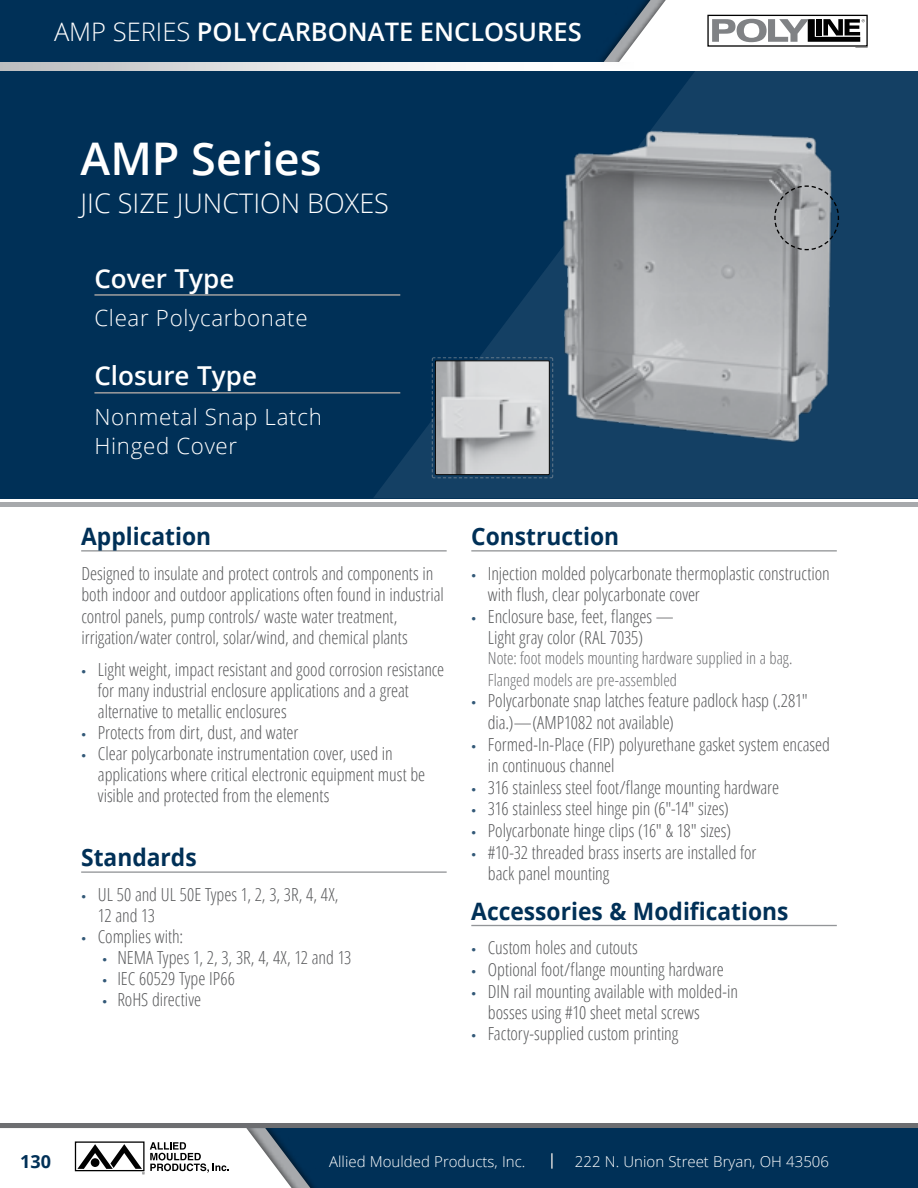
<style>
.page{position:relative;width:918px;height:1188px;background:#fff}
.page>*{position:absolute;margin:0;border:0;box-sizing:border-box;transform-origin:0 0}
.t1{font:600 45px "Open Sans";color:#fff}
.t2{font:300 27px "Open Sans";color:#fff}
.t3{font:600 26.1px "Open Sans";color:#fff}
.t4{font:600 25.5px "Open Sans";color:#fff}
.t5{font:700 24px "Open Sans";color:#003057;scale:.95 1}
.t6{font:300 22.35px/28.5px "Open Sans";letter-spacing:.03em;color:#fff}
.t7{font:300 condensed 18px/21.6px "Open Sans";letter-spacing:-.005em;color:#58595b}
.t8{font:700 18px "Open Sans";color:#003057}
.t9{font:300 condensed 16.5px/21.6px "Open Sans";color:#6d6e71}
.t10{font:300 15px "Open Sans";color:#fff}
.s1{font-weight:300}
.s2{font-family:"Myriad Pro";font-weight:400;font-stretch:normal;font-size:16.5px;color:#335978}
.s3{font-stretch:normal}
</style>
<div class="page">
<div style="left:0;top:0;width:918px;height:62px;background:#003057"></div>
<svg style="left:604px;top:0;width:314px;height:62px"></svg>
<div style="left:0;top:1126px;width:918px;height:62px;background:#003057"></div>
<div style="left:0;top:1123px;width:328px;height:65px;background:#003057"></div>
<svg style="left:551px;top:1153px;width:2px;height:16px"></svg>
<hr style="left:0;top:1124px;width:918px;height:4px;background:#6d6e71">
<svg style="left:0;top:1128px;width:314px;height:60px"></svg>
<div style="left:0;top:71px;width:918px;height:427px;background:#003057"></div>
<svg style="left:374px;top:71px;width:544px;height:427px"></svg>
<div style="left:0;top:502px;width:918px;height:5px;background:#a7a9ac"></div>
<hr style="left:94px;top:294px;width:306px;height:2px;background:#939598">
<hr style="left:94px;top:392px;width:306px;height:2px;background:#939598">
<svg style="left:0;top:62px;width:403px;height:9px"></svg>
<svg style="left:431px;top:357px;width:123px;height:122px"></svg>
<img style="left:437px;top:362px;width:111px;height:111px">
<div style="left:435px;top:360px;width:115px;height:115px;border:1px solid #000"></div>
<hr style="left:471px;top:550px;width:366px;height:2px;background:#939598">
<hr style="left:81px;top:550px;width:366px;height:2px;background:#939598">
<hr style="left:81px;top:871px;width:366px;height:2px;background:#939598">
<hr style="left:471px;top:925px;width:366px;height:1px;background:#939598">
<img style="left:559px;top:114px;width:291px;height:341px">
<svg style="left:774px;top:185px;width:66px;height:66px"></svg>
<h3 class="t4" style="left:54px;top:15px;width:529px"><span class="s1">AMP SERIES</span> POLYCARBONATE ENCLOSURES</h3>
<h1 class="t1" style="left:81px;top:128px;width:243px">AMP Series</h1>
<h2 class="t2" style="left:81px;top:184px;width:310px">JIC SIZE JUNCTION BOXES</h2>
<h3 class="t3" style="left:94px;top:260px;width:142px">Cover Type</h3>
<p class="t6" style="left:94px;top:303px;width:215px">Clear Polycarbonate</p>
<h3 class="t3" style="left:94px;top:358px;width:164px">Closure Type</h3>
<p class="t6" style="left:94px;top:402px;width:229px">Nonmetal Snap Latch<br>Hinged Cover</p>
<h3 class="t5" style="left:81px;top:519px;width:138px">Application</h3>
<h3 class="t5" style="left:471px;top:519px;width:157px">Construction</h3>
<p class="t7" style="left:81px;top:562px;width:364px">Designed to insulate and protect controls and components in both indoor and outdoor applications often found in industrial control panels, pump controls/ waste water treatment, irrigation/water control, solar/wind, and chemical plants</p>
<p class="t7" style="left:98px;top:659px;width:348px;line-height:21px;text-indent:-17px"><span class="s2">•</span> Light weight, impact resistant and good corrosion resistance for many industrial enclosure applications and a great alternative to metallic enclosures</p>
<p class="t7" style="left:81px;top:721px;width:218px"><span class="s2">•</span> Protects from dirt, dust, and water</p>
<p class="t7" style="left:98px;top:743px;width:329px;line-height:21px;text-indent:-16px"><span class="s2">•</span> Clear polycarbonate instrumentation cover, used in applications where critical electronic equipment must be visible and protected from the elements</p>
<h3 class="t5" style="left:81px;top:840px;width:123px">Standards</h3>
<p class="t7" style="left:98px;top:883px;width:242px;line-height:21px;text-indent:-16px"><span class="s2">•</span> UL 50 and UL 50E Types 1, 2, 3, 3R, 4, 4X,<br>12 and 13</p>
<p class="t7" style="left:81px;top:925px;width:103px"><span class="s2">•</span> Complies with:</p>
<p class="t7" style="left:102px;top:946px;width:251px"><span class="s2">•</span> NEMA Types 1, 2, 3, 3R, 4, 4X, 12 and 13</p>
<p class="t7" style="left:102px;top:967px;width:134px"><span class="s2">•</span> IEC 60529 Type IP66</p>
<p class="t7" style="left:102px;top:988px;width:100px"><span class="s2">•</span> RoHS directive</p>
<p class="t7" style="left:488px;top:562px;width:343px;text-indent:-16px"><span class="s2">•</span> Injection molded polycarbonate thermoplastic construction with flush, clear polycarbonate cover</p>
<p class="t7" style="left:488px;top:605px;width:187px;text-indent:-16px"><span class="s2">•</span> Enclosure base, feet, flanges <span class="s3">—<br></span>Light gray color (RAL 7035)</p>
<p class="t9" style="left:488px;top:647px;width:306px">Note: foot models mounting hardware supplied in a bag.<br>Flanged models are pre-assembled</p>
<p class="t7" style="left:488px;top:690px;width:321px;text-indent:-16px"><span class="s2">•</span> Polycarbonate snap latches feature padlock hasp (.281" dia.)<span class="s3">—</span>(AMP1082 not available)</p>
<p class="t7" style="left:488px;top:733px;width:344px;text-indent:-16px"><span class="s2">•</span> Formed-In-Place (FIP) polyurethane gasket system encased in continuous channel</p>
<p class="t7" style="left:471px;top:776px;width:309px"><span class="s2">•</span> 316 stainless steel foot/flange mounting hardware</p>
<p class="t7" style="left:471px;top:798px;width:259px"><span class="s2">•</span> 316 stainless steel hinge pin (6"-14" sizes)</p>
<p class="t7" style="left:471px;top:819px;width:261px"><span class="s2">•</span> Polycarbonate hinge clips (16" &amp; 18" sizes)</p>
<p class="t7" style="left:488px;top:841px;width:270px;text-indent:-16px"><span class="s2">•</span> #10-32 threaded brass inserts are installed for back panel mounting</p>
<h3 class="t5" style="left:471px;top:894px;width:335px">Accessories &amp; Modifications</h3>
<p class="t7" style="left:471px;top:936px;width:168px"><span class="s2">•</span> Custom holes and cutouts</p>
<p class="t7" style="left:471px;top:958px;width:254px"><span class="s2">•</span> Optional foot/flange mounting hardware</p>
<p class="t7" style="left:488px;top:980px;width:252px;text-indent:-16px"><span class="s2">•</span> DIN rail mounting available with molded-in bosses using #10 sheet metal screws</p>
<p class="t7" style="left:471px;top:1022px;width:208px"><span class="s2">•</span> Factory-supplied custom printing</p>
<p class="t8" style="left:20px;top:1149px;width:32px">130</p>
<p class="t10" style="left:329px;top:1151px;width:198px">Allied Moulded Products, Inc.</p>
<p class="t10" style="left:575px;top:1151px;width:256px">222 N. Union Street Bryan, OH 43506</p>
</div>
